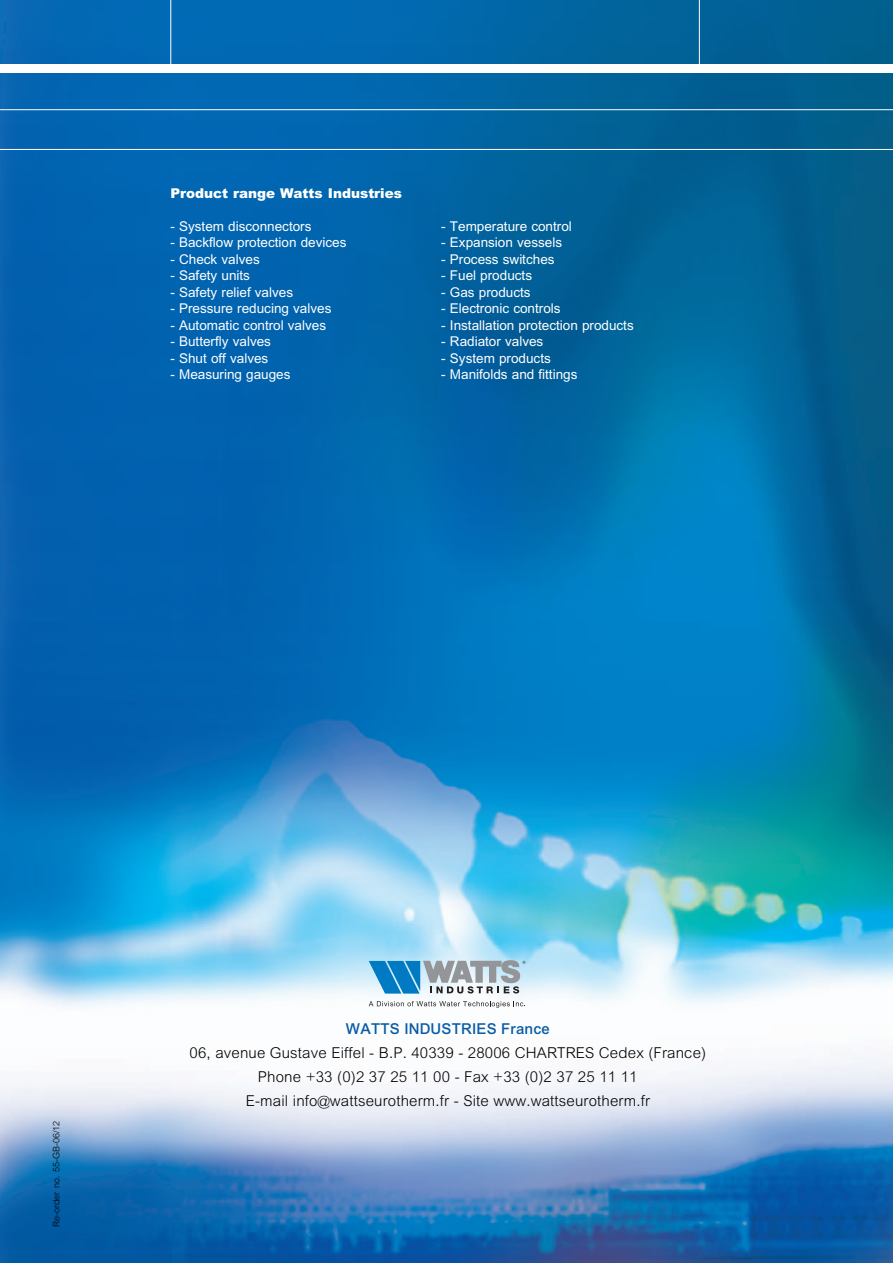
<style>
.page{position:relative;width:893px;height:1263px;background:#fff}
.page>*{position:absolute;margin:0;border:0;box-sizing:border-box;transform-origin:0 0}
.t1{font:300 15px/24px "M Arial";letter-spacing:.01em;color:#000;text-align:center}
.t2{font:500 15px "M Arial";letter-spacing:.01em;color:#095ca6}
.t3{font:13.5px "M Arial";color:#fff}
.t4{font:900 13.5px "M Arial";color:#fff}
.t5{font:300 9px "M Arial";color:#000}
</style>
<div class="page">
<img style="left:0;top:0;width:893px;height:1263px">
<div style="left:0;top:64px;width:893px;height:9px;background:#fff"></div>
<hr style="left:699px;top:0;width:1px;height:64px;background:#fff">
<hr style="left:170px;top:0;width:1px;height:67px;background:#fff">
<svg style="left:369px;top:960px;width:156px;height:33px"></svg>
<svg style="left:369px;top:1001px;width:156px;height:7px"></svg>
<hr style="left:0;top:109px;width:893px;height:1px;background:#fff">
<hr style="left:0;top:149px;width:893px;height:1px;background:#fff">
<p class="t4" style="left:170px;top:188px;width:233px">Product range Watts Industries</p>
<p class="t3" style="left:170px;top:221px;width:143px">- System disconnectors</p>
<p class="t3" style="left:170px;top:238px;width:177px">- Backflow protection devices</p>
<p class="t3" style="left:170px;top:254px;width:91px">- Check valves</p>
<p class="t3" style="left:170px;top:271px;width:81px">- Safety units</p>
<p class="t3" style="left:170px;top:287px;width:124px">- Safety relief valves</p>
<p class="t3" style="left:170px;top:304px;width:162px">- Pressure reducing valves</p>
<p class="t3" style="left:170px;top:320px;width:157px">- Automatic control valves</p>
<p class="t3" style="left:170px;top:337px;width:102px">- Butterfly valves</p>
<p class="t3" style="left:170px;top:353px;width:99px">- Shut off valves</p>
<p class="t3" style="left:170px;top:370px;width:122px">- Measuring gauges</p>
<p class="t3" style="left:441px;top:221px;width:132px">- Temperature control</p>
<p class="t3" style="left:441px;top:238px;width:122px">- Expansion vessels</p>
<p class="t3" style="left:441px;top:254px;width:115px">- Process switches</p>
<p class="t3" style="left:441px;top:271px;width:92px">- Fuel products</p>
<p class="t3" style="left:441px;top:287px;width:91px">- Gas products</p>
<p class="t3" style="left:441px;top:304px;width:121px">- Electronic controls</p>
<p class="t3" style="left:441px;top:320px;width:194px">- Installation protection products</p>
<p class="t3" style="left:441px;top:337px;width:104px">- Radiator valves</p>
<p class="t3" style="left:441px;top:353px;width:111px">- System products</p>
<p class="t3" style="left:441px;top:370px;width:138px">- Manifolds and fittings</p>
<p class="t5" style="left:53px;top:1227px;width:108px;rotate:-90deg">Re-order no. 55-GB-06/12</p>
<p class="t2" style="left:346px;top:1023px;width:205px">WATTS INDUSTRIES France</p>
<p class="t1" style="left:190px;top:1042px;width:518px">06, avenue Gustave Eiffel - B.P. 40339 - 28006 CHARTRES Cedex (France)<br>Phone +33 (0)2 37 25 11 00 - Fax +33 (0)2 37 25 11 11<br>E-mail info@wattseurotherm.fr - Site www.wattseurotherm.fr</p>
</div>
